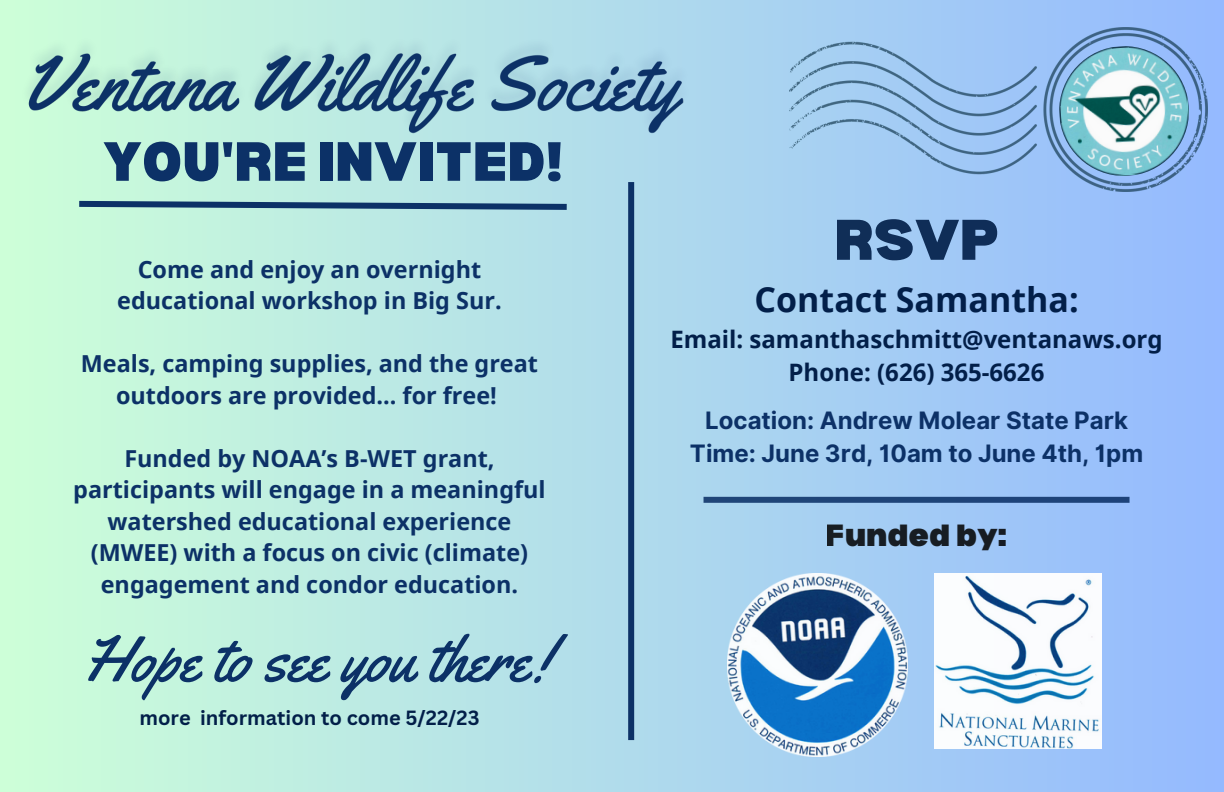
<style>
.page{position:relative;width:1224px;height:792px;background:#fff}
.page>*{position:absolute;margin:0;border:0;box-sizing:border-box;transform-origin:0 0}
.t1{font:64px "Yellowtail";color:#0c3167}
.t2{font:900 56px "Bernoru";color:#021f49}
.t3{font:900 54px "Bernoru";color:#0c3167}
.t4{font:700 34px "Noto Sans";color:#021f49}
.t5{font:900 30px "Bernoru";color:#000}
.t6{font:700 24px "Inter";color:#0c3167}
.t7{font:700 24px "Noto Sans";color:#021f49}
.t8{font:700 23.4px/31.6px "Noto Sans";color:#0c3167;text-align:center}
.t9{font:700 20px "Canva Sans";color:#021f49}
</style>
<div class="page">
<div style="left:0;top:0;width:1224px;height:792px;background:linear-gradient(to right,#cdffd8,#94b9ff)"></div>
<img style="left:728px;top:573px;width:180px;height:183px">
<img style="left:935px;top:573px;width:166px;height:176px">
<div style="left:704px;top:497px;width:426px;height:6px;background:#1e4478"></div>
<div style="left:628px;top:182px;width:6px;height:558px;background:#0c3167"></div>
<svg style="left:73px;top:198px;width:500px;height:15px;background:#78a3b2"></svg>
<img style="left:789px;top:35px;width:244px;height:147px">
<img style="left:1033px;top:28px;width:174px;height:163px">
<img style="left:1057px;top:44px;width:135px;height:135px">
<img style="left:5px;top:13px;width:721px;height:128px">
<p class="t3" style="left:103px;top:131px;width:462px">YOU'RE INVITED!</p>
<p class="t8" style="left:117px;top:253px;width:386px">Come and enjoy an overnight educational workshop in Big Sur.</p>
<p class="t8" style="left:81px;top:347px;width:459px">Meals, camping supplies, and the great outdoors are provided... for free!</p>
<p class="t8" style="left:73px;top:442px;width:474px">Funded by NOAA’s B-WET grant, participants will engage in a meaningful watershed educational experience (MWEE) with a focus on civic (climate) engagement and condor education.</p>
<p class="t1" style="left:83px;top:619px;width:469px">Hope to see you there!</p>
<p class="t9" style="left:139px;top:704px;width:342px">more information to come 5/22/23</p>
<h2 class="t2" style="left:834px;top:208px;width:166px">RSVP</h2>
<p class="t4" style="left:755px;top:276px;width:326px">Contact Samantha:</p>
<p class="t7" style="left:670px;top:323px;width:494px">Email: samanthaschmitt@ventanaws.org</p>
<p class="t7" style="left:789px;top:356px;width:257px">Phone: (626) 365-6626</p>
<p class="t6" style="left:705px;top:406px;width:424px">Location: Andrew Molear State Park</p>
<p class="t6" style="left:690px;top:439px;width:455px">Time: June 3rd, 10am to June 4th, 1pm</p>
<p class="t5" style="left:826px;top:518px;width:183px">Funded by:</p>
</div>
